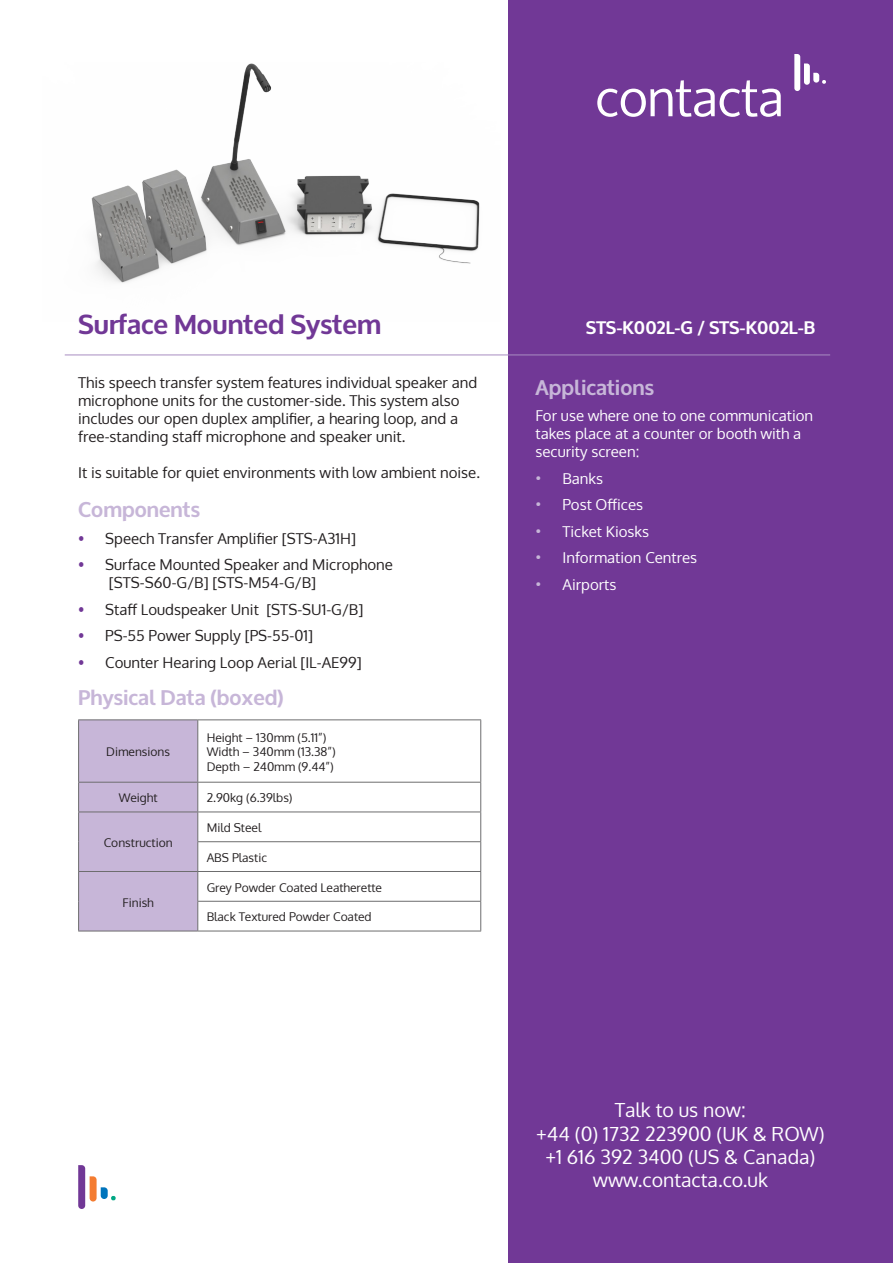
<style>
.page{position:relative;width:893px;height:1263px;background:#fff}
.page>*{position:absolute;margin:0;border:0;box-sizing:border-box;transform-origin:0 0}
.t1{font:700 27px "Oxygen";color:#713896}
.t2{font:700 21px "Oxygen";color:#c7b6d8}
.t3{font:19.5px "Oxygen";color:#fff}
.t4{font:700 18px "Oxygen";color:#fff}
.Paragraph_Style_1{font:15px/18px "Oxygen";color:#231f20}
.Paragraph_Style_1-2{font:15px/18px "Oxygen";color:#fff}
.t5{font:12px "Oxygen";color:#231f20}
.s1{color:#713896}
.s2{font-weight:300;color:#c7b6d8}
</style>
<div class="page">
<img style="left:91px;top:63px;width:389px;height:220px">
<div style="left:508px;top:0;width:385px;height:1263px;background:#713896"></div>
<svg style="left:78px;top:1165px;width:38px;height:44px"></svg>
<svg style="left:597px;top:80px;width:184px;height:37px"></svg>
<svg style="left:794px;top:54px;width:32px;height:37px"></svg>
<hr style="left:65px;top:355px;width:765px;height:1px;background:#a98dc1">
<hr style="left:78px;top:719px;width:120px;height:1px;background:#6d6d6e">
<hr style="left:198px;top:719px;width:283px;height:1px;background:#6d6d6e">
<hr style="left:480px;top:720px;width:1px;height:62px;background:#6d6d6e">
<hr style="left:198px;top:782px;width:283px;height:1px;background:#6d6d6e">
<hr style="left:198px;top:811px;width:283px;height:1px;background:#6d6d6e">
<hr style="left:197px;top:841px;width:284px;height:1px;background:#6d6d6e">
<hr style="left:78px;top:931px;width:120px;height:1px;background:#6d6d6e">
<hr style="left:198px;top:871px;width:283px;height:1px;background:#6d6d6e">
<hr style="left:197px;top:901px;width:284px;height:1px;background:#6d6d6e">
<svg style="left:78px;top:720px;width:120px;height:211px;background:#c1b1d1"></svg>
<svg style="left:480px;top:782px;width:1px;height:149px"></svg>
<hr style="left:198px;top:931px;width:283px;height:1px;background:#6d6d6e">
<p class="t1" style="left:78px;top:308px;width:305px">Surface Mounted System</p>
<p class="Paragraph_Style_1" style="left:78px;top:374px;width:401px">This speech transfer system features individual speaker and microphone units for the customer-side. This system also includes our open duplex amplifier, a hearing loop, and a free-standing staff microphone and speaker unit.</p>
<p class="Paragraph_Style_1" style="left:78px;top:464px;width:403px">It is suitable for quiet environments with low ambient noise.</p>
<p class="t2" style="left:78px;top:497px;width:123px">Components</p>
<p class="Paragraph_Style_1" style="left:78px;top:529px;width:279px"><span class="s1">•</span> Speech Transfer Amplifier [STS-A31H]</p>
<p class="Paragraph_Style_1" style="left:109px;top:556px;width:285px;text-indent:-31px"><span class="s1">•</span> Surface Mounted Speaker and Microphone [STS-S60-G/B] [STS-M54-G/B]</p>
<p class="Paragraph_Style_1" style="left:78px;top:600px;width:287px"><span class="s1">•</span> Staff Loudspeaker Unit [STS-SU1-G/B]</p>
<p class="Paragraph_Style_1" style="left:78px;top:627px;width:236px"><span class="s1">•</span> PS-55 Power Supply [PS-55-01]</p>
<p class="Paragraph_Style_1" style="left:78px;top:653px;width:285px"><span class="s1">•</span> Counter Hearing Loop Aerial [IL-AE99]</p>
<p class="t2" style="left:78px;top:684px;width:207px">Physical Data (boxed)</p>
<p class="t5" style="left:106px;top:744px;width:65px">Dimensions</p>
<p class="t5" style="left:207px;top:729px;width:121px">Height – 130mm (5.11”)</p>
<p class="t5" style="left:207px;top:744px;width:131px">Width – 340mm (13.38”)</p>
<p class="t5" style="left:207px;top:758px;width:129px">Depth – 240mm (9.44”)</p>
<p class="t5" style="left:119px;top:790px;width:40px">Weight</p>
<p class="t5" style="left:207px;top:790px;width:87px">2.90kg (6.39lbs)</p>
<p class="t5" style="left:104px;top:834px;width:70px">Construction</p>
<p class="t5" style="left:207px;top:820px;width:56px">Mild Steel</p>
<p class="t5" style="left:207px;top:849px;width:62px">ABS Plastic</p>
<p class="t5" style="left:123px;top:894px;width:33px">Finish</p>
<p class="t5" style="left:207px;top:879px;width:177px">Grey Powder Coated Leatherette</p>
<p class="t5" style="left:207px;top:909px;width:167px">Black Textured Powder Coated</p>
<p class="t4" style="left:586px;top:317px;width:231px">STS-K002L-G / STS-K002L-B</p>
<p class="t2" style="left:535px;top:374px;width:120px">Applications</p>
<p class="Paragraph_Style_1-2" style="left:535px;top:407px;width:279px">For use where one to one communication takes place at a counter or booth with a security screen:</p>
<p class="Paragraph_Style_1-2" style="left:535px;top:470px;width:69px"><span class="s2">•</span> Banks</p>
<p class="Paragraph_Style_1-2" style="left:535px;top:496px;width:109px"><span class="s2">•</span> Post Offices</p>
<p class="Paragraph_Style_1-2" style="left:535px;top:523px;width:115px"><span class="s2">•</span> Ticket Kiosks</p>
<p class="Paragraph_Style_1-2" style="left:535px;top:549px;width:163px"><span class="s2">•</span> Information Centres</p>
<p class="Paragraph_Style_1-2" style="left:535px;top:576px;width:82px"><span class="s2">•</span> Airports</p>
<p class="t3" style="left:615px;top:1097px;width:132px">Talk to us now:</p>
<p class="t3" style="left:536px;top:1120px;width:290px">+44 (0) 1732 223900 (UK &amp; ROW)</p>
<p class="t3" style="left:545px;top:1144px;width:272px">+1 616 392 3400 (US &amp; Canada)</p>
<p class="t3" style="left:593px;top:1167px;width:177px">www.contacta.co.uk</p>
</div>
